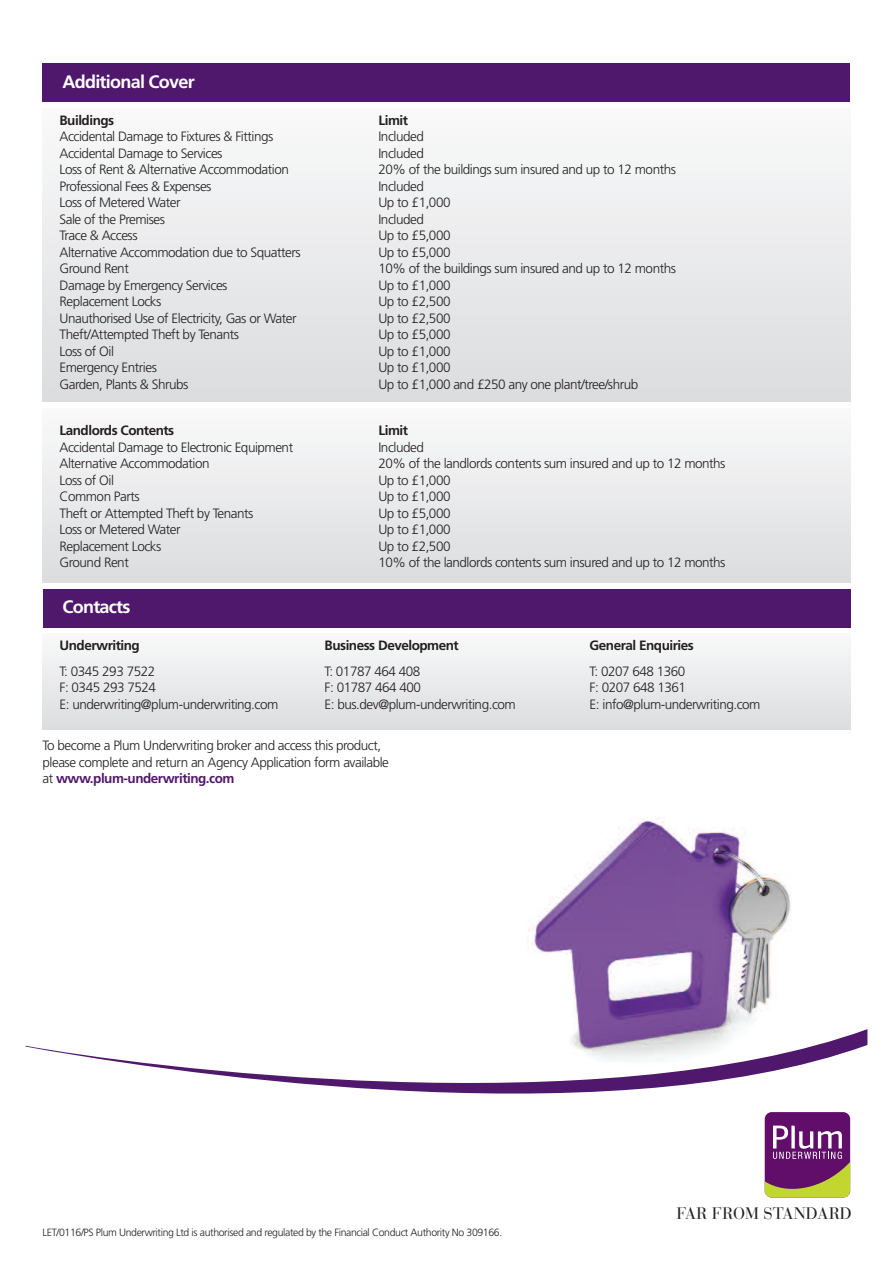
<style>
.page{position:relative;width:893px;height:1263px;background:#fff}
.page>*{position:absolute;margin:0;border:0;box-sizing:border-box;transform-origin:0 0}
.t1{font:700 18px "Frutiger";letter-spacing:-.04em;color:#fff}
.t2{font:16.65px "Bauer Bodoni";color:#231f20}
.t3{font:300 13.5px/16.5px "Frutiger";letter-spacing:-.035em;color:#231f20}
.t4{font:700 13.5px "Frutiger";letter-spacing:-.035em;color:#231f20}
.t5{font:300 10.5px "Frutiger";letter-spacing:-.035em;color:#231f20}
.s1{font-weight:700;color:#50186c}
</style>
<div class="page">
<img style="left:528px;top:817px;width:263px;height:212px">
<div style="left:43px;top:64px;width:807px;height:38px;background:#50186c"></div>
<div style="left:43px;top:108px;width:807px;height:294px;background:linear-gradient(to bottom,#f9fafa,#dbdcdf)"></div>
<div style="left:43px;top:408px;width:807px;height:175px;background:linear-gradient(to bottom,#f9f9fa,#dbdcdf)"></div>
<div style="left:43px;top:634px;width:807px;height:95px;background:linear-gradient(to right,#eaebec,#eaebec)"></div>
<div style="left:43px;top:589px;width:807px;height:38px;background:#50186c"></div>
<svg style="left:26px;top:1029px;width:841px;height:65px"></svg>
<svg style="left:764px;top:1112px;width:87px;height:86px;background:#844e71"></svg>
<h1 class="t1" style="left:63px;top:74px;width:134px">Additional Cover</h1>
<p class="t4" style="left:60px;top:115px;width:56px">Buildings</p>
<p class="t4" style="left:378px;top:115px;width:31px">Limit</p>
<p class="t3" style="left:60px;top:130px;width:215px">Accidental Damage to Fixtures &amp; Fittings</p>
<p class="t3" style="left:378px;top:130px;width:47px">Included</p>
<p class="t3" style="left:60px;top:146px;width:165px">Accidental Damage to Services</p>
<p class="t3" style="left:378px;top:146px;width:47px">Included</p>
<p class="t3" style="left:60px;top:163px;width:231px">Loss of Rent &amp; Alternative Accommodation</p>
<p class="t3" style="left:378px;top:163px;width:299px">20% of the buildings sum insured and up to 12 months</p>
<p class="t3" style="left:60px;top:179px;width:154px">Professional Fees &amp; Expenses</p>
<p class="t3" style="left:378px;top:179px;width:47px">Included</p>
<p class="t3" style="left:60px;top:196px;width:123px">Loss of Metered Water</p>
<p class="t3" style="left:378px;top:196px;width:74px">Up to £1,000</p>
<p class="t3" style="left:60px;top:212px;width:107px">Sale of the Premises</p>
<p class="t3" style="left:378px;top:212px;width:47px">Included</p>
<p class="t3" style="left:60px;top:229px;width:80px">Trace &amp; Access</p>
<p class="t3" style="left:378px;top:229px;width:74px">Up to £5,000</p>
<p class="t3" style="left:60px;top:245px;width:243px">Alternative Accommodation due to Squatters</p>
<p class="t3" style="left:378px;top:245px;width:74px">Up to £5,000</p>
<p class="t3" style="left:60px;top:262px;width:71px">Ground Rent</p>
<p class="t3" style="left:378px;top:262px;width:299px">10% of the buildings sum insured and up to 12 months</p>
<p class="t3" style="left:60px;top:278px;width:169px">Damage by Emergency Services</p>
<p class="t3" style="left:378px;top:278px;width:74px">Up to £1,000</p>
<p class="t3" style="left:60px;top:295px;width:103px">Replacement Locks</p>
<p class="t3" style="left:378px;top:295px;width:74px">Up to £2,500</p>
<p class="t3" style="left:60px;top:311px;width:238px">Unauthorised Use of Electricity, Gas or Water</p>
<p class="t3" style="left:378px;top:311px;width:74px">Up to £2,500</p>
<p class="t3" style="left:60px;top:328px;width:181px">Theft/Attempted Theft by Tenants</p>
<p class="t3" style="left:378px;top:328px;width:74px">Up to £5,000</p>
<p class="t3" style="left:60px;top:344px;width:56px">Loss of Oil</p>
<p class="t3" style="left:378px;top:344px;width:74px">Up to £1,000</p>
<p class="t3" style="left:60px;top:361px;width:99px">Emergency Entries</p>
<p class="t3" style="left:378px;top:361px;width:74px">Up to £1,000</p>
<p class="t3" style="left:60px;top:377px;width:130px">Garden, Plants &amp; Shrubs</p>
<p class="t3" style="left:378px;top:377px;width:261px">Up to £1,000 and £250 any one plant/tree/shrub</p>
<p class="t4" style="left:60px;top:425px;width:116px">Landlords Contents</p>
<p class="t4" style="left:378px;top:425px;width:31px">Limit</p>
<p class="t3" style="left:60px;top:440px;width:235px">Accidental Damage to Electronic Equipment</p>
<p class="t3" style="left:378px;top:440px;width:47px">Included</p>
<p class="t3" style="left:60px;top:456px;width:152px">Alternative Accommodation</p>
<p class="t3" style="left:378px;top:456px;width:349px">20% of the landlords contents sum insured and up to 12 months</p>
<p class="t3" style="left:60px;top:473px;width:56px">Loss of Oil</p>
<p class="t3" style="left:378px;top:473px;width:74px">Up to £1,000</p>
<p class="t3" style="left:60px;top:489px;width:82px">Common Parts</p>
<p class="t3" style="left:378px;top:489px;width:74px">Up to £1,000</p>
<p class="t3" style="left:60px;top:506px;width:195px">Theft or Attempted Theft by Tenants</p>
<p class="t3" style="left:378px;top:506px;width:74px">Up to £5,000</p>
<p class="t3" style="left:60px;top:522px;width:123px">Loss or Metered Water</p>
<p class="t3" style="left:378px;top:522px;width:74px">Up to £1,000</p>
<p class="t3" style="left:60px;top:539px;width:103px">Replacement Locks</p>
<p class="t3" style="left:378px;top:539px;width:74px">Up to £2,500</p>
<p class="t3" style="left:60px;top:555px;width:71px">Ground Rent</p>
<p class="t3" style="left:378px;top:555px;width:349px">10% of the landlords contents sum insured and up to 12 months</p>
<h1 class="t1" style="left:63px;top:600px;width:69px">Contacts</h1>
<p class="t4" style="left:60px;top:640px;width:82px">Underwriting</p>
<p class="t3" style="left:60px;top:664px;width:220px">T: 0345 293 7522<br>F: 0345 293 7524<br>E: underwriting@plum-underwriting.com</p>
<p class="t4" style="left:325px;top:640px;width:136px">Business Development</p>
<p class="t3" style="left:325px;top:664px;width:193px">T: 01787 464 408<br>F: 01787 464 400<br>E: bus.dev@plum-underwriting.com</p>
<p class="t3" style="left:43px;top:738px;width:348px">To become a Plum Underwriting broker and access this product, please complete and return an Agency Application form available at <span class="s1">www.plum-underwriting.com</span></p>
<p class="t4" style="left:590px;top:640px;width:106px">General Enquiries</p>
<p class="t3" style="left:590px;top:664px;width:172px">T: 0207 648 1360<br>F: 0207 648 1361<br>E: info@plum-underwriting.com</p>
<p class="t5" style="left:43px;top:1228px;width:461px">LET/0116/PS Plum Underwriting Ltd is authorised and regulated by the Financial Conduct Authority No 309166.</p>
<p class="t2" style="left:676px;top:1207px;width:177px">FAR FROM STANDARD</p>
</div>
